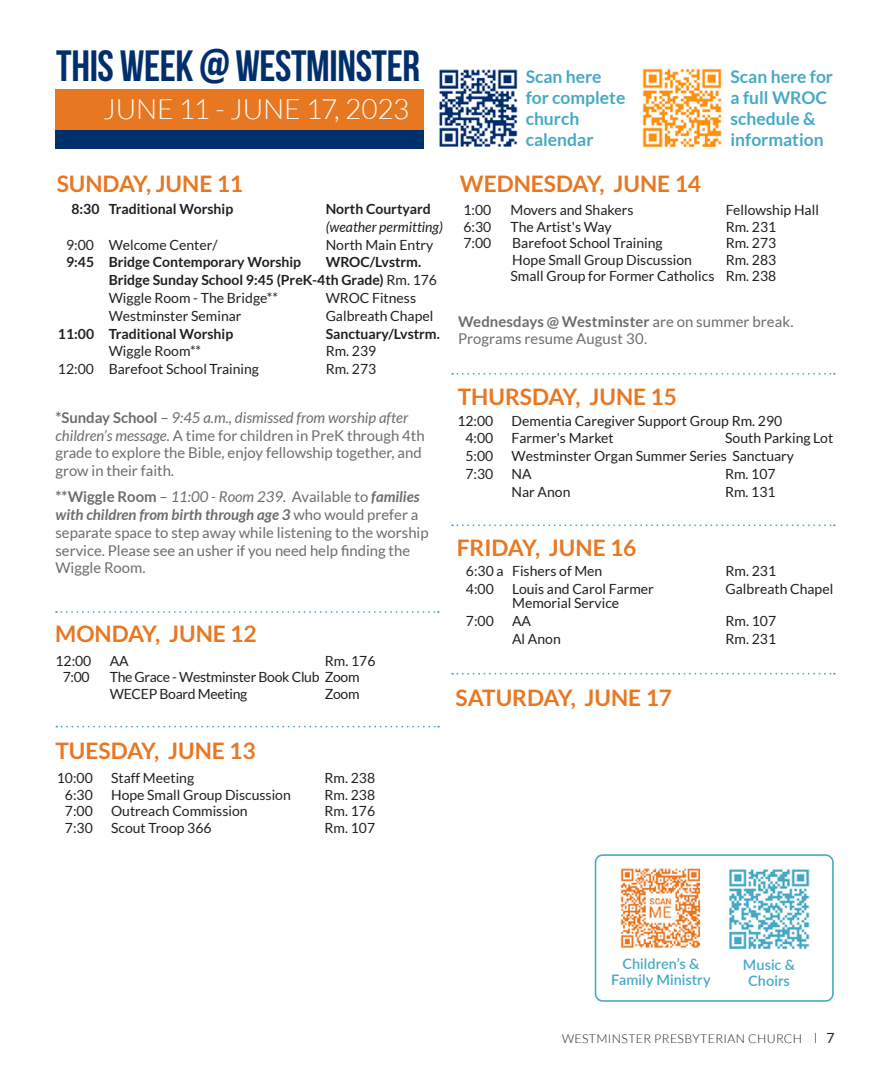
<style>
.page{position:relative;width:882px;height:1071px;background:#fff}
.page>*{position:absolute;margin:0;border:0;box-sizing:border-box;transform-origin:0 0}
.t1{font:43.75px "Bebas Neue";letter-spacing:-.01em;color:#002f6c}
.t2{font:300 28px "Lato";letter-spacing:-.005em;color:#fff}
.t3{font:700 22.75px "Lato";color:#e87722}
.t4{font:700 17.5px/21px "Lato";color:#48a9c5}
.t5{font:14.88px/17.8px "Lato";color:#6c6d70}
.t6{font:600 14.53px/16.1px "Lato";letter-spacing:.005em;color:#48a9c5;text-align:center}
.t7{font:14px "Lato";color:#231f20}
.t8{font:700 14px "Lato";color:#231f20}
.t9{font:14px "Lato";letter-spacing:-.02em;color:#231f20}
.t10{font:italic 14px "Lato";color:#231f20}
.t11{font:300 12.25px "Lato";letter-spacing:.03em;color:#231f20}
.s1{font-weight:400}
.s2{font-weight:700}
.s3{font-style:italic}
.s4{font-weight:700;font-style:italic}
.s5{font-family:"Filosofia Unicase";font-weight:400;font-size:14px}
.s6{font-weight:400;font-size:14px}
</style>
<div class="page">
<div style="left:55px;top:89px;width:369px;height:54px;background:#e87722"></div>
<div style="left:55px;top:130px;width:369px;height:19px;background:#002f6c"></div>
<img style="left:642px;top:68px;width:82px;height:80px">
<img style="left:439px;top:69px;width:79px;height:78px">
<svg style="left:56px;top:611px;width:383px;height:2px"></svg>
<svg style="left:452px;top:524px;width:383px;height:2px"></svg>
<svg style="left:452px;top:673px;width:383px;height:2px"></svg>
<svg style="left:452px;top:373px;width:383px;height:2px"></svg>
<svg style="left:56px;top:726px;width:383px;height:2px"></svg>
<div style="left:595px;top:854px;width:239px;height:148px;border:2px solid #48a9c5;border-radius:7px"></div>
<img style="left:620px;top:868px;width:81px;height:81px">
<img style="left:728px;top:869px;width:84px;height:82px">
<p class="t1" style="left:56px;top:42px;width:365px">THIS WEEK @ WESTMINSTER</p>
<p class="t2" style="left:103px;top:94px;width:308px">JUNE 11 - JUNE 17, 2023</p>
<p class="t3" style="left:57px;top:171px;width:188px">SUNDAY, JUNE 11</p>
<p class="t8" style="left:71px;top:201px;width:163px">8:30 Traditional Worship</p>
<p class="t8" style="left:326px;top:201px;width:107px">North Courtyard</p>
<p class="t10" style="left:326px;top:219px;width:119px">(weather permitting)</p>
<p class="t7" style="left:66px;top:237px;width:153px">9:00 Welcome Center/</p>
<p class="t7" style="left:326px;top:237px;width:109px">North Main Entry</p>
<p class="t8" style="left:66px;top:254px;width:237px">9:45 Bridge Contemporary Worship</p>
<p class="t8" style="left:326px;top:254px;width:97px">WROC/Lvstrm.</p>
<p class="t8" style="left:109px;top:272px;width:330px">Bridge Sunday School 9:45 (PreK-4th Grade) <span class="s1">Rm. 176</span></p>
<p class="t7" style="left:109px;top:290px;width:171px">Wiggle Room - The Bridge**</p>
<p class="t7" style="left:326px;top:290px;width:92px">WROC Fitness</p>
<p class="t7" style="left:109px;top:308px;width:134px">Westminster Seminar</p>
<p class="t7" style="left:326px;top:308px;width:109px">Galbreath Chapel</p>
<p class="t8" style="left:58px;top:325px;width:177px">11:00 Traditional Worship</p>
<p class="t8" style="left:326px;top:325px;width:116px">Sanctuary/Lvstrm.</p>
<p class="t7" style="left:109px;top:344px;width:94px">Wiggle Room**</p>
<p class="t7" style="left:326px;top:344px;width:52px">Rm. 239</p>
<p class="t7" style="left:58px;top:361px;width:203px">12:00 Barefoot School Training</p>
<p class="t7" style="left:326px;top:361px;width:52px">Rm. 273</p>
<p class="t5" style="left:55px;top:408px;width:371px"><span class="s2">*Sunday School</span> – <span class="s3">9:45 a.m., dismissed from worship after children’s message.</span> A time for children in PreK through 4th grade to explore the Bible, enjoy fellowship together, and grow in their faith.</p>
<p class="t5" style="left:55px;top:488px;width:375px"><span class="s2">**Wiggle Room</span> – <span class="s3">11:00 - Room 239.</span> Available to <span class="s4">families with children from birth through age 3</span> who would prefer a separate space to step away while listening to the worship service. Please see an usher if you need help finding the Wiggle Room.</p>
<p class="t3" style="left:55px;top:621px;width:203px">MONDAY, JUNE 12</p>
<p class="t7" style="left:55px;top:653px;width:38px">12:00</p>
<p class="t7" style="left:110px;top:653px;width:21px">AA</p>
<p class="t7" style="left:325px;top:653px;width:52px">Rm. 176</p>
<p class="t7" style="left:63px;top:670px;width:29px">7:00</p>
<p class="t9" style="left:110px;top:670px;width:251px">The Grace - Westminster Book Club Zoom</p>
<p class="t9" style="left:110px;top:686px;width:139px">WECEP Board Meeting</p>
<p class="t7" style="left:325px;top:686px;width:36px">Zoom</p>
<p class="t3" style="left:55px;top:738px;width:202px">TUESDAY, JUNE 13</p>
<p class="t7" style="left:57px;top:770px;width:38px">10:00</p>
<p class="t7" style="left:111px;top:770px;width:85px">Staff Meeting</p>
<p class="t7" style="left:325px;top:770px;width:52px">Rm. 238</p>
<p class="t7" style="left:65px;top:787px;width:29px">6:30</p>
<p class="t7" style="left:111px;top:787px;width:181px">Hope Small Group Discussion</p>
<p class="t7" style="left:325px;top:787px;width:52px">Rm. 238</p>
<p class="t7" style="left:65px;top:804px;width:29px">7:00</p>
<p class="t7" style="left:111px;top:804px;width:138px">Outreach Commission</p>
<p class="t7" style="left:325px;top:804px;width:52px">Rm. 176</p>
<p class="t7" style="left:65px;top:820px;width:29px">7:30</p>
<p class="t7" style="left:111px;top:820px;width:102px">Scout Troop 366</p>
<p class="t7" style="left:325px;top:820px;width:52px">Rm. 107</p>
<p class="t4" style="left:526px;top:66px;width:101px">Scan here for complete church calendar</p>
<p class="t3" style="left:460px;top:170px;width:243px">WEDNESDAY, JUNE 14</p>
<p class="t4" style="left:731px;top:66px;width:104px">Scan here for a full WROC schedule &amp; information</p>
<p class="t7" style="left:463px;top:203px;width:29px">1:00</p>
<p class="t7" style="left:511px;top:203px;width:124px">Movers and Shakers</p>
<p class="t7" style="left:726px;top:203px;width:95px">Fellowship Hall</p>
<p class="t7" style="left:463px;top:219px;width:29px">6:30</p>
<p class="t7" style="left:511px;top:219px;width:103px">The Artist's Way</p>
<p class="t7" style="left:726px;top:219px;width:52px">Rm. 231</p>
<p class="t7" style="left:463px;top:236px;width:29px">7:00</p>
<p class="t7" style="left:512px;top:236px;width:152px">Barefoot School Training</p>
<p class="t7" style="left:726px;top:236px;width:52px">Rm. 273</p>
<p class="t7" style="left:512px;top:252px;width:181px">Hope Small Group Discussion</p>
<p class="t7" style="left:726px;top:252px;width:52px">Rm. 283</p>
<p class="t7" style="left:511px;top:269px;width:267px">Small Group for Former Catholics Rm. 238</p>
<p class="t5" style="left:458px;top:313px;width:337px"><span class="s2">Wednesdays @ Westminster</span> are on summer break.<br>Programs resume August 30.</p>
<p class="t3" style="left:458px;top:384px;width:221px">THURSDAY, JUNE 15</p>
<p class="t7" style="left:457px;top:413px;width:38px">12:00</p>
<p class="t7" style="left:512px;top:413px;width:272px">Dementia Caregiver Support Group Rm. 290</p>
<p class="t7" style="left:465px;top:431px;width:29px">4:00</p>
<p class="t7" style="left:512px;top:431px;width:104px">Farmer's Market</p>
<p class="t7" style="left:725px;top:431px;width:110px">South Parking Lot</p>
<p class="t7" style="left:465px;top:448px;width:29px">5:00</p>
<p class="t7" style="left:512px;top:448px;width:284px">Westminster Organ Summer Series Sanctuary</p>
<p class="t7" style="left:465px;top:466px;width:29px">7:30</p>
<p class="t7" style="left:512px;top:466px;width:22px">NA</p>
<p class="t7" style="left:725px;top:466px;width:52px">Rm. 107</p>
<p class="t7" style="left:512px;top:484px;width:60px">Nar Anon</p>
<p class="t7" style="left:725px;top:484px;width:52px">Rm. 131</p>
<p class="t3" style="left:457px;top:535px;width:181px">FRIDAY, JUNE 16</p>
<p class="t7" style="left:466px;top:563px;width:138px">6:30 a Fishers of Men</p>
<p class="t7" style="left:726px;top:563px;width:52px">Rm. 231</p>
<p class="t7" style="left:466px;top:581px;width:29px">4:00</p>
<p class="t7" style="left:512px;top:581px;width:143px">Louis and Carol Farmer</p>
<p class="t7" style="left:726px;top:581px;width:109px">Galbreath Chapel</p>
<p class="t7" style="left:512px;top:595px;width:109px">Memorial Service</p>
<p class="t7" style="left:466px;top:613px;width:29px">7:00</p>
<p class="t7" style="left:512px;top:613px;width:21px">AA</p>
<p class="t7" style="left:726px;top:613px;width:52px">Rm. 107</p>
<p class="t7" style="left:512px;top:631px;width:50px">Al Anon</p>
<p class="t7" style="left:726px;top:631px;width:52px">Rm. 231</p>
<p class="t3" style="left:455px;top:685px;width:218px">SATURDAY, JUNE 17</p>
<p class="t6" style="left:611px;top:955px;width:101px">Children’s &amp;<br>Family Ministry</p>
<p class="t6" style="left:743px;top:956px;width:54px">Music &amp;<br>Choirs</p>
<p class="t11" style="left:562px;top:1032px;width:274px">WESTMINSTER PRESBYTERIAN CHURCH <span class="s5">|</span> <span class="s6">7</span></p>
</div>
